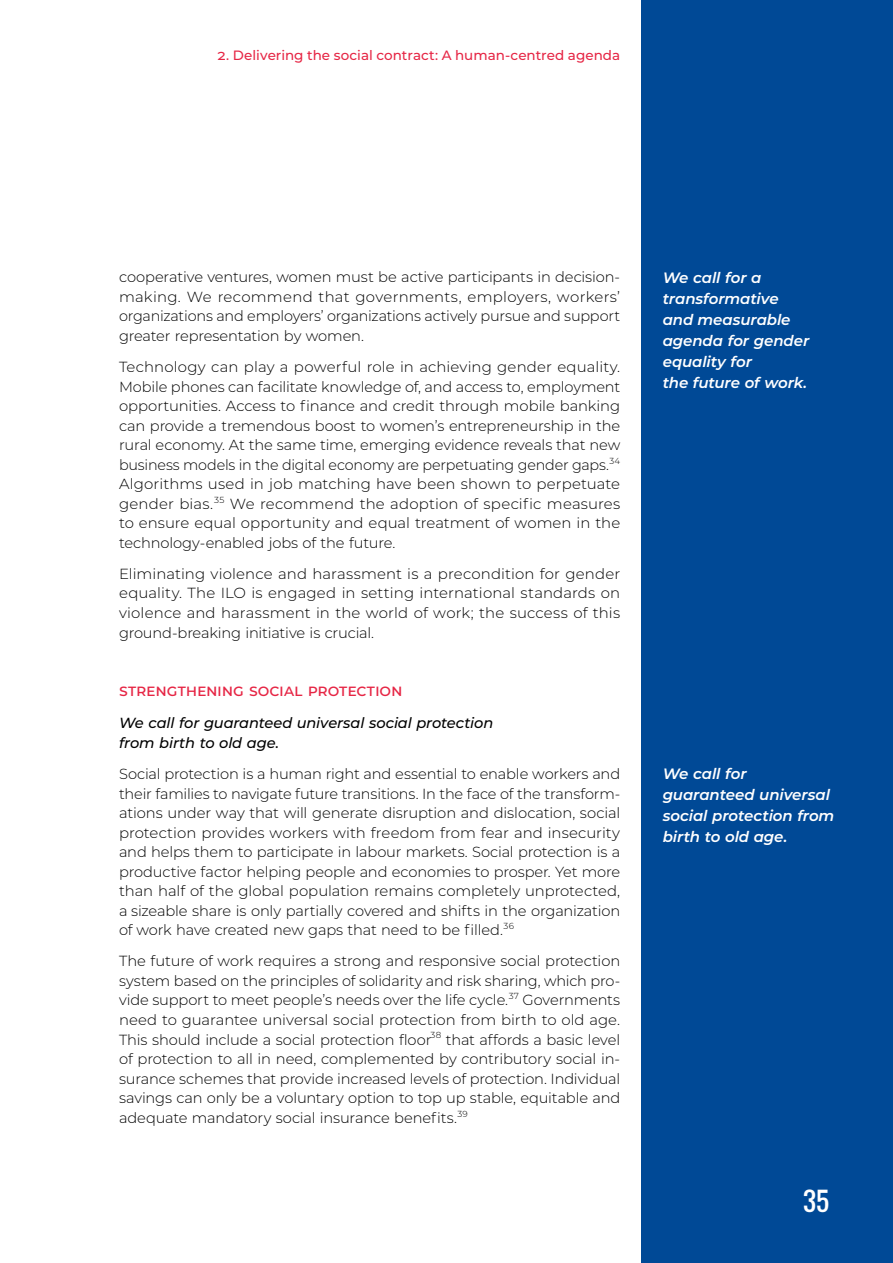
<style>
.page{position:relative;width:893px;height:1263px;background:#fff}
.page>*{position:absolute;margin:0;border:0;box-sizing:border-box;transform-origin:0 0}
.t1{font:25.5px "Oswald";color:#fff}
.t2{font:500 16.5px "Montserrat";letter-spacing:-.01em;color:#e62645}
.t3{font:italic 600 15px/21px "Montserrat";letter-spacing:-.005em;color:#fff}
.t4{font:300 14.7px/19.5px "Montserrat";letter-spacing:-.005em;color:#000;text-align:justify}
.t5{font:italic 500 14.7px/19.5px "Montserrat";letter-spacing:-.01em;color:#000}
.t6{font:500 13.5px "Montserrat";color:#e62645}
</style>
<div class="page">
<div style="left:641px;top:0;width:252px;height:1263px;background:#004996"></div>
<p class="t6" style="left:217px;top:46px;width:405px">2. Delivering the social contract: A human-centred agenda</p>
<p class="t4" style="left:119px;top:267px;width:503px">cooperative ventures, women must be active participants in decision&shy;making. We recommend that governments, employers, workers’ organizations and employers’ organizations actively pursue and support greater representation by women.</p>
<p class="t4" style="left:119px;top:357px;width:503px">Technology can play a powerful role in achieving gender equality.<br>Mobile phones can facilitate knowledge of, and access to, employment opportunities. Access to finance and credit through mobile banking can provide a tremendous boost to women’s entrepreneurship in the rural economy. At the same time, emerging evidence reveals that new business models in the digital economy are perpetuating gender gaps.<sup>34<br></sup>Algorithms used in job matching have been shown to perpetuate gender bias.<sup>35</sup> We recommend the adoption of specific measures to ensure equal opportunity and equal treatment of women in the technology-enabled jobs of the future.</p>
<p class="t4" style="left:119px;top:563px;width:503px">Eliminating violence and harassment is a precondition for gender equality. The ILO is engaged in setting international standards on violence and harassment in the world of work; the success of this ground-breaking initiative is crucial.</p>
<p class="t2" style="left:119px;top:679px;width:285px">Strengtheni ng social protecti on</p>
<p class="t5" style="left:119px;top:713px;width:376px">We call for guaranteed universal social protection from birth to old age.</p>
<p class="t4" style="left:119px;top:763px;width:503px">Social protection is a human right and essential to enable workers and their families to navigate future transitions. In the face of the transform&shy;ations under way that will generate disruption and dislocation, social protection provides workers with freedom from fear and insecurity and helps them to participate in labour markets. Social protection is a productive factor helping people and economies to prosper. Yet more than half of the global population remains completely unprotected, a sizeable share is only partially covered and shifts in the organization of work have created new gaps that need to be filled.<sup>36</sup></p>
<p class="t4" style="left:119px;top:951px;width:503px">The future of work requires a strong and responsive social protection system based on the principles of solidarity and risk sharing, which pro&shy;vide support to meet people’s needs over the life cycle.<sup>37</sup> Governments need to guarantee universal social protection from birth to old age.<br>This should include a social protection floor<sup>38</sup> that affords a basic level of protection to all in need, complemented by contributory social in&shy;surance schemes that provide increased levels of protection. Individual savings can only be a voluntary option to top up stable, equitable and adequate mandatory social insurance benefits.<sup>39</sup></p>
<p class="t3" style="left:663px;top:266px;width:148px">We call for a transformative and measurable agenda for gender equality for<br>the future of work.</p>
<p class="t3" style="left:663px;top:763px;width:173px">We call for guaranteed universal social protection from birth to old age.</p>
<h1 class="t1" style="left:803px;top:1182px;width:28px">35</h1>
</div>
